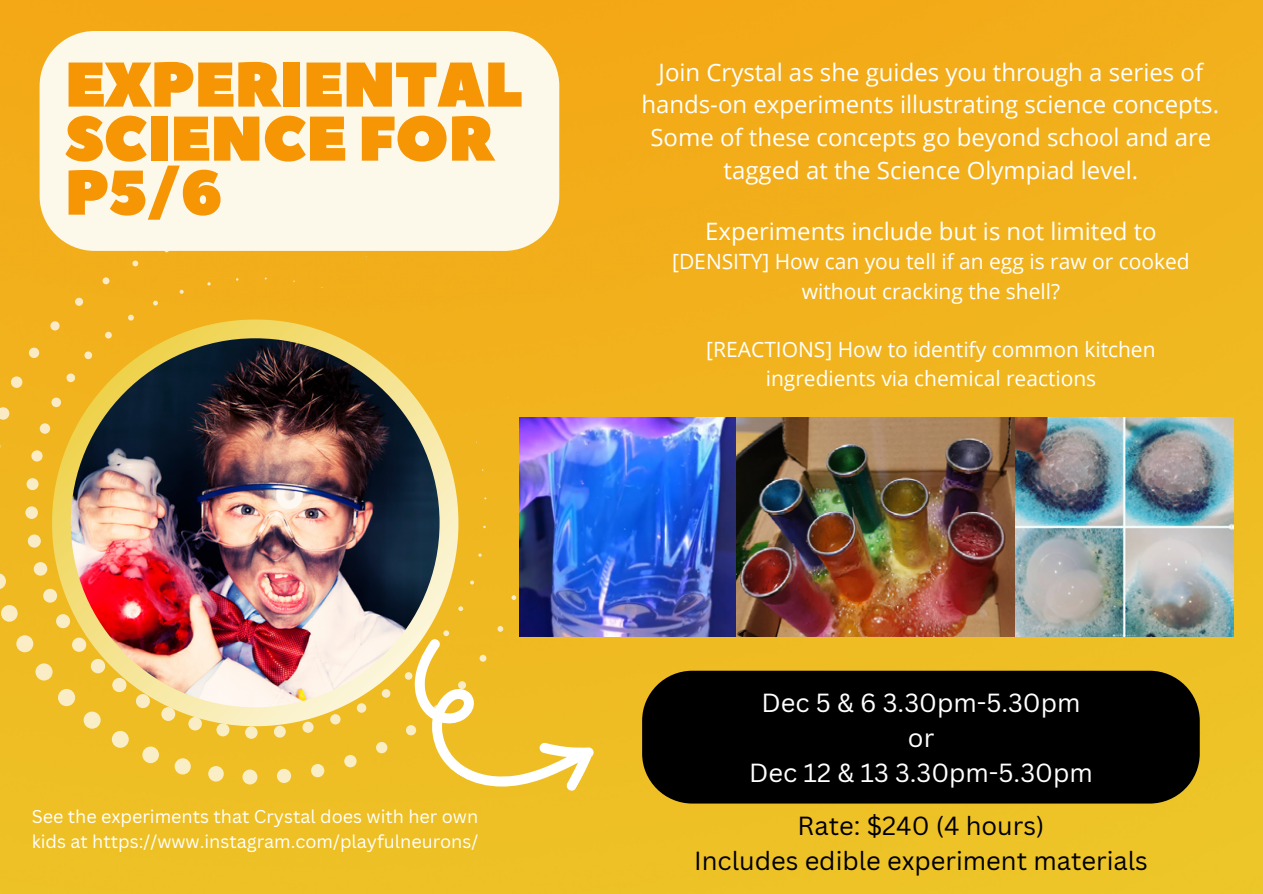
<style>
.page{position:relative;width:1263px;height:894px;background:#fff}
.page>*{position:absolute;margin:0;border:0;box-sizing:border-box;transform-origin:0 0}
.t1{font:62.85px/54px "Peace Sans";letter-spacing:-.015em;color:#f79605}
.t2{font:25.5px/34.8px "Canva Sans";color:#000;text-align:center}
.t3{font:25.5px/34.8px "Canva Sans";color:#fff;text-align:center}
.t4{font:24px/32.5px "Open Sans";color:#fff;text-align:center}
.t5{font:21px/29.2px "Open Sans";color:#fff;text-align:center}
.t6{font:18px/24.8px "Canva Sans";color:#fff}
</style>
<div class="page">
<img style="left:0;top:0;width:1263px;height:893px">
<svg style="left:511px;top:595px;width:5px;height:4px"></svg>
<svg style="left:344px;top:754px;width:13px;height:13px"></svg>
<svg style="left:311px;top:763px;width:13px;height:14px"></svg>
<svg style="left:277px;top:768px;width:14px;height:14px"></svg>
<svg style="left:242px;top:769px;width:15px;height:15px"></svg>
<svg style="left:208px;top:765px;width:16px;height:16px"></svg>
<svg style="left:175px;top:758px;width:16px;height:16px"></svg>
<svg style="left:142px;top:746px;width:17px;height:17px"></svg>
<svg style="left:112px;top:730px;width:17px;height:17px"></svg>
<div style="left:84px;top:711px;width:17px;height:17px;background:#faeec6;border-radius:50%"></div>
<svg style="left:35px;top:663px;width:18px;height:17px"></svg>
<div style="left:16px;top:635px;width:17px;height:17px;background:#fbedc6;border-radius:50%"></div>
<div style="left:1px;top:605px;width:17px;height:16px;background:#faedc6;border-radius:50%"></div>
<svg style="left:0;top:573px;width:6px;height:16px"></svg>
<svg style="left:0;top:439px;width:1px;height:14px"></svg>
<svg style="left:0;top:407px;width:9px;height:12px"></svg>
<svg style="left:11px;top:376px;width:11px;height:12px"></svg>
<div style="left:29px;top:347px;width:10px;height:11px;background:#fbebc5;border-radius:50%"></div>
<svg style="left:75px;top:297px;width:8px;height:9px"></svg>
<div style="left:103px;top:277px;width:6px;height:7px;background:#fbeac4;border-radius:50%"></div>
<svg style="left:132px;top:260px;width:6px;height:6px"></svg>
<svg style="left:478px;top:553px;width:4px;height:3px"></svg>
<svg style="left:470px;top:580px;width:4px;height:4px"></svg>
<svg style="left:458px;top:606px;width:5px;height:5px"></svg>
<div style="left:302px;top:721px;width:12px;height:11px;background:#faedc6;border-radius:50%"></div>
<svg style="left:274px;top:725px;width:12px;height:12px"></svg>
<svg style="left:245px;top:726px;width:13px;height:12px"></svg>
<div style="left:216px;top:723px;width:13px;height:13px;background:#faeec6;border-radius:50%"></div>
<div style="left:188px;top:716px;width:14px;height:14px;background:#faeec6;border-radius:50%"></div>
<div style="left:43px;top:588px;width:14px;height:14px;background:#faedc6;border-radius:50%"></div>
<div style="left:34px;top:562px;width:13px;height:13px;background:#faecc6;border-radius:50%"></div>
<svg style="left:28px;top:534px;width:13px;height:13px"></svg>
<svg style="left:25px;top:506px;width:13px;height:12px"></svg>
<div style="left:27px;top:478px;width:12px;height:12px;background:#faecc5;border-radius:50%"></div>
<svg style="left:31px;top:450px;width:12px;height:11px"></svg>
<div style="left:40px;top:423px;width:10px;height:10px;background:#fbebc5;border-radius:50%"></div>
<svg style="left:128px;top:314px;width:6px;height:5px"></svg>
<svg style="left:153px;top:300px;width:5px;height:5px"></svg>
<svg style="left:180px;top:290px;width:4px;height:4px"></svg>
<svg style="left:207px;top:282px;width:4px;height:3px"></svg>
<svg style="left:52px;top:319px;width:406px;height:407px;background:#f2ca54"></svg>
<img style="left:71px;top:338px;width:369px;height:369px;border-radius:50%">
<svg style="left:376px;top:623px;width:230px;height:205px;background:#f0c542"></svg>
<div style="left:642px;top:670px;width:558px;height:133px;background:#000;border-radius:50px"></div>
<img style="left:519px;top:417px;width:715px;height:219px">
<div style="left:40px;top:31px;width:519px;height:220px;background:#fcf9eb;border-radius:55px"></div>
<h1 class="t1" style="left:65px;top:60px;width:460px">EXPERIENTAL<br>SCIENCE FOR<br>P5/6</h1>
<p class="t6" style="left:32px;top:803px;width:448px">See the experiments that Crystal does with her own kids at https://www.instagram.com/playfulneurons/</p>
<p class="t4" style="left:641px;top:55px;width:579px">Join Crystal as she guides you through a series of hands-on experiments illustrating science concepts.<br>Some of these concepts go beyond school and are tagged at the Science Olympiad level.</p>
<p class="t4" style="left:705px;top:214px;width:453px">Experiments include but is not limited to</p>
<p class="t5" style="left:672px;top:246px;width:519px">[DENSITY] How can you tell if an egg is raw or cooked without cracking the shell?</p>
<p class="t5" style="left:706px;top:334px;width:451px">[REACTIONS] How to identify common kitchen ingredients via chemical reactions</p>
<p class="t3" style="left:749px;top:684px;width:345px">Dec 5 &amp; 6 3.30pm-5.30pm or<br>Dec 12 &amp; 13 3.30pm-5.30pm</p>
<p class="t2" style="left:694px;top:807px;width:455px">Rate: $240 (4 hours)<br>Includes edible experiment materials</p>
</div>
